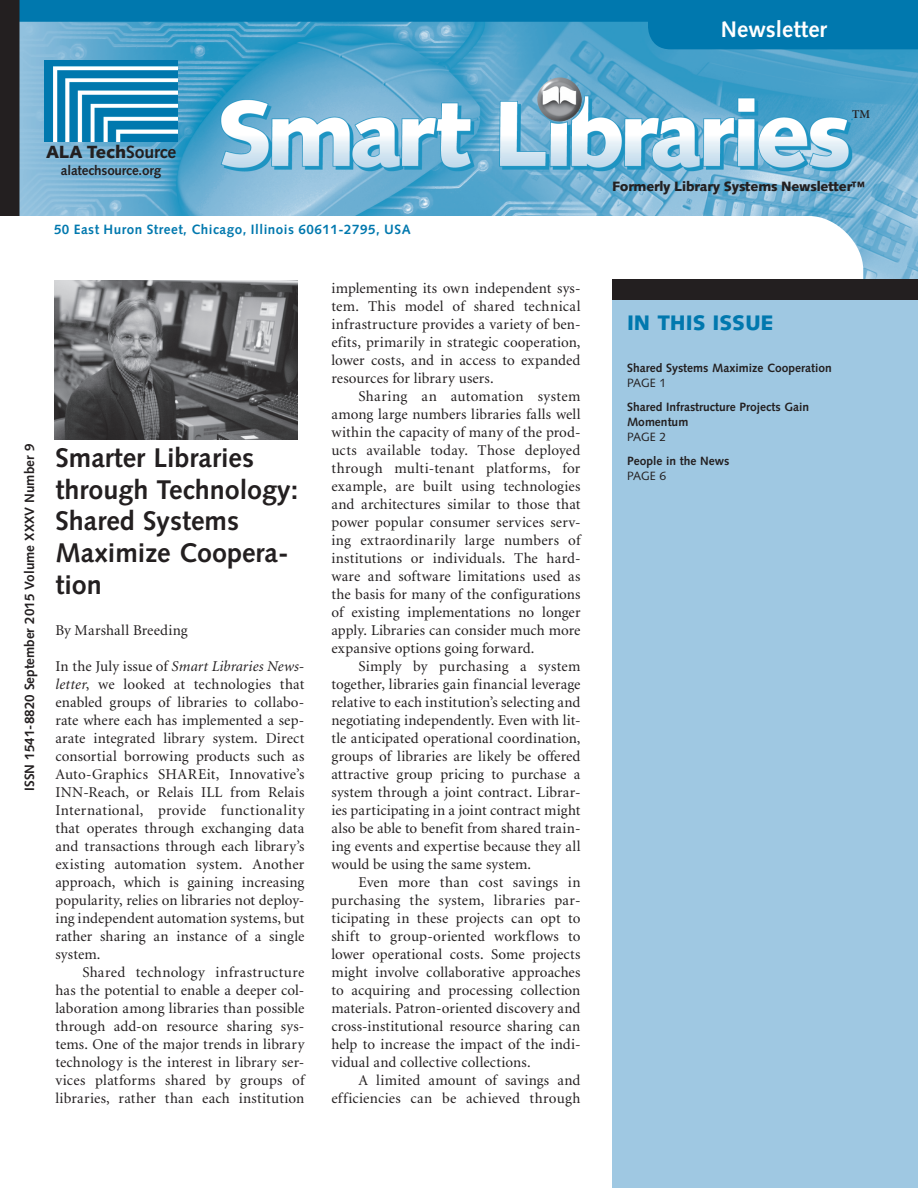
<style>
.page{position:relative;width:918px;height:1188px;background:#fff}
.page>*{position:absolute;margin:0;border:0;box-sizing:border-box;transform-origin:0 0}
.t1{font:700 27px/31.5px "Syntax";color:#231f20}
.t2{font:700 22.5px "Syntax";color:#fff}
.t3{font:900 21px "Syntax";color:#0078ae}
.t4{font:900 17.7px "Syntax";letter-spacing:-.01em;color:#231f20}
.t5{font:15px/18px "Minion";letter-spacing:.01em;color:#231f20;text-align:justify}
.t6{font:700 13.5px "Syntax";color:#231f20}
.t7{font:700 13.5px "Syntax";letter-spacing:.035em;color:#0078ae}
.t8{font:900 13.5px "Syntax";letter-spacing:-.015em;color:#231f20}
.t9{font:700 12px/15px "Syntax";color:#231f20}
.t10{font:12px "Syntax";color:#231f20}
.t11{font:600 12px "Minion";color:#231f20}
.s1{font-weight:700}
.s2{font-style:italic}
</style>
<div class="page">
<img style="left:20px;top:22px;width:898px;height:259px">
<div style="left:612px;top:299px;width:306px;height:889px;background:#9fc8e2"></div>
<div style="left:612px;top:279px;width:306px;height:20px;background:#231f20"></div>
<div style="left:15px;top:0;width:903px;height:22px;background:#0078ae"></div>
<div style="left:0;top:0;width:20px;height:216px;background:#231f20"></div>
<div style="left:648px;top:22px;width:270px;height:27px;background:#0078ae"></div>
<img style="left:537px;top:77px;width:45px;height:45px;border-radius:22px">
<img style="left:44px;top:60px;width:134px;height:81px">
<img style="left:54px;top:281px;width:244px;height:159px">
<p class="t4" style="left:46px;top:142px;width:132px">ALA Tech<span class="s1">Source</span></p>
<p class="t6" style="left:61px;top:162px;width:102px">alatechsource.org</p>
<p class="t7" style="left:54px;top:221px;width:358px">50 East Huron Street, Chicago, Illinois 60611-2795, USA</p>
<p class="t6" style="left:22px;top:791px;width:349px;rotate:-90deg">ISSN 1541-8820 September 2015 Volume XXXV Number 9</p>
<h1 class="t1" style="left:55px;top:443px;width:244px">Smarter Libraries through Technology:<br>Shared Systems<br>Maximize Coopera&shy;tion</h1>
<p class="t5" style="left:55px;top:621px;width:134px">By Marshall Breeding</p>
<p class="t5" style="left:55px;top:657px;width:251px">In the July issue of <span class="s2">Smart Libraries News&shy;letter</span>, we looked at technologies that enabled groups of libraries to collabo&shy;rate where each has implemented a sep&shy;arate integrated library system. Direct consortial borrowing products such as Auto-Graphics SHAREit, Innovative’s INN-Reach, or Relais ILL from Relais International, provide functionality that operates through exchanging data and transactions through each library’s existing automation system. Another approach, which is gaining increasing popularity, relies on libraries not deploy&shy;ing independent automation systems, but rather sharing an instance of a single system.</p>
<p class="t5" style="left:55px;top:963px;width:251px;text-indent:27px">Shared technology infrastructure has the potential to enable a deeper col&shy;laboration among libraries than possible through add-on resource sharing sys&shy;tems. One of the major trends in library technology is the interest in library ser&shy;vices platforms shared by groups of libraries, rather than each institution</p>
<p class="t5" style="left:331px;top:279px;width:251px">implementing its own independent sys&shy;tem. This model of shared technical infrastructure provides a variety of ben&shy;efits, primarily in strategic cooperation, lower costs, and in access to expanded resources for library users.</p>
<p class="t5" style="left:331px;top:387px;width:251px;text-indent:27px">Sharing an automation system among large numbers libraries falls well within the capacity of many of the prod&shy;ucts available today. Those deployed through multi-tenant platforms, for example, are built using technologies and architectures similar to those that power popular consumer services serv&shy;ing extraordinarily large numbers of institutions or individuals. The hard&shy;ware and software limitations used as the basis for many of the configurations of existing implementations no longer apply. Libraries can consider much more expansive options going forward.</p>
<p class="t5" style="left:331px;top:657px;width:251px;text-indent:27px">Simply by purchasing a system together, libraries gain financial leverage relative to each institution’s selecting and negotiating independently. Even with lit&shy;tle anticipated operational coordination, groups of libraries are likely be offered attractive group pricing to purchase a system through a joint contract. Librar&shy;ies participating in a joint contract might also be able to benefit from shared train&shy;ing events and expertise because they all would be using the same system.</p>
<p class="t5" style="left:331px;top:873px;width:251px;text-indent:27px">Even more than cost savings in purchasing the system, libraries par&shy;ticipating in these projects can opt to shift to group-oriented workflows to lower operational costs. Some projects might involve collaborative approaches to acquiring and processing collection materials. Patron-oriented discovery and cross-institutional resource sharing can help to increase the impact of the indi&shy;vidual and collective collections.</p>
<p class="t5" style="left:331px;top:1071px;width:251px;text-align:right">A limited amount of savings and efficiencies can be achieved through</p>
<h2 class="t2" style="left:721px;top:17px;width:108px">Newsletter</h2>
<p class="t11" style="left:852px;top:108px;width:19px">TM</p>
<p class="t8" style="left:612px;top:179px;width:255px">Formerly Library Systems Newsletter™</p>
<h3 class="t3" style="left:627px;top:310px;width:148px">IN THIS ISSUE</h3>
<p class="t9" style="left:627px;top:360px;width:206px">Shared Systems Maximize Cooperation</p>
<p class="t10" style="left:627px;top:376px;width:41px">PAGE 1</p>
<p class="t9" style="left:627px;top:399px;width:184px">Shared Infrastructure Projects Gain<br>Momentum</p>
<p class="t10" style="left:627px;top:430px;width:41px">PAGE 2</p>
<p class="t9" style="left:627px;top:453px;width:104px">People in the News</p>
<p class="t10" style="left:627px;top:469px;width:41px">PAGE 6</p>
</div>
